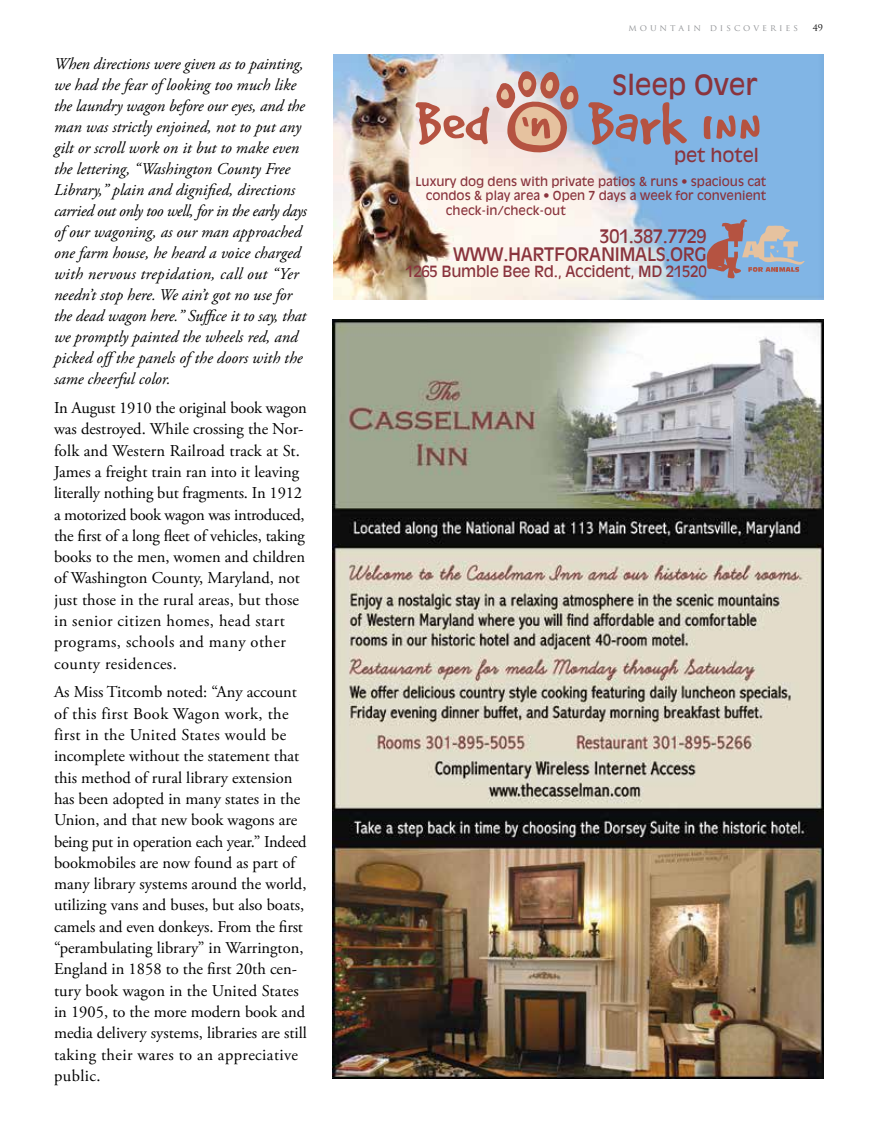
<style>
.page{position:relative;width:878px;height:1134px;background:#fff}
.page>*{position:absolute;margin:0;border:0;box-sizing:border-box;transform-origin:0 0}
.t1{font:27.3px "Antique Olive";color:#8a343d}
.t2{font:18.15px/18.1px "Antique Olive";letter-spacing:-.02em;color:#8a343d;text-align:right}
.t3{font:18.15px "Antique Olive";color:#8a343d}
.t4{font:16.5px/21.3px "Adobe Garamond Pro";color:#000}
.t5{font:italic 16.5px/21px "Adobe Garamond Pro";color:#000}
.t6{font:15.15px "Antique Olive";letter-spacing:-.02em;color:#8a343d}
.t7{font:12.15px "Antique Olive";color:#8a343d}
.t8{font:9px "Trajan Pro";color:#939598}
.t9{font:9px "Trajan Pro";color:#000}
</style>
<div class="page">
<img style="left:333px;top:320px;width:490px;height:759px">
<img style="left:333px;top:54px;width:490px;height:245px">
<svg style="left:415px;top:102px;width:74px;height:43px"></svg>
<svg style="left:495px;top:71px;width:83px;height:81px"></svg>
<svg style="left:587px;top:102px;width:100px;height:43px"></svg>
<svg style="left:703px;top:115px;width:56px;height:24px"></svg>
<svg style="left:706px;top:219px;width:98px;height:59px"></svg>
<p class="t5" style="left:54px;top:54px;width:254px">When directions were given as to painting, we had the fear of looking too much like the laundry wagon before our eyes, and the man was strictly enjoined, not to put any gilt or scroll work on it but to make even the lettering, “Washington County Free Library,” plain and dignified, directions carried out only too well, for in the early days of our wagoning, as our man approached one farm house, he heard a voice charged with nervous trepidation, call out “Yer needn’t stop here. We ain’t got no use for the dead wagon here.” Suffice it to say, that we promptly painted the wheels red, and picked offthe panels of the doors with the same cheerful color.</p>
<p class="t4" style="left:54px;top:398px;width:254px">In August 1910 the original book wagon was destroyed. While crossing the Nor&shy;folk and Western Railroad track at St.<br>James a freight train ran into it leaving literally nothing but fragments. In 1912 a motorized book wagon was introduced, the first of a long fleet of vehicles, taking books to the men, women and children of Washington County, Maryland, not just those in the rural areas, but those in senior citizen homes, head start programs, schools and many other county residences.</p>
<p class="t4" style="left:54px;top:682px;width:254px">As Miss Titcomb noted: “Any account of this first Book Wagon work, the first in the United States would be incomplete without the statement that this method of rural library extension has been adopted in many states in the Union, and that new book wagons are being put in operation each year.” Indeed bookmobiles are now found as part of many library systems around the world, utilizing vans and buses, but also boats, camels and even donkeys. From the first “perambulating library” in Warrington, England in 1858 to the first 20th cen&shy;tury book wagon in the United States in 1905, to the more modern book and media delivery systems, libraries are still taking their wares to an appreciative public.</p>
<p class="t8" style="left:628px;top:22px;width:171px">M O U N T A I N D I S C O V E R I E S</p>
<p class="t9" style="left:812px;top:22px;width:12px">49</p>
<h1 class="t1" style="left:612px;top:69px;width:147px">Sleep Over</h1>
<p class="t3" style="left:674px;top:145px;width:86px">pet hotel</p>
<p class="t7" style="left:415px;top:174px;width:352px">Luxury dog dens with private patios &amp; runs • spacious cat</p>
<p class="t7" style="left:425px;top:189px;width:342px">condos &amp; play area • Open 7 days a week for convenient</p>
<p class="t7" style="left:446px;top:203px;width:121px">check-in/check-out</p>
<p class="t2" style="left:453px;top:228px;width:255px">301.387.7729<br>WWW.HARTFORANIMALS.ORG</p>
<p class="t6" style="left:405px;top:262px;width:303px">1265 Bumble Bee Rd., Accident, MD 21520</p>
</div>
